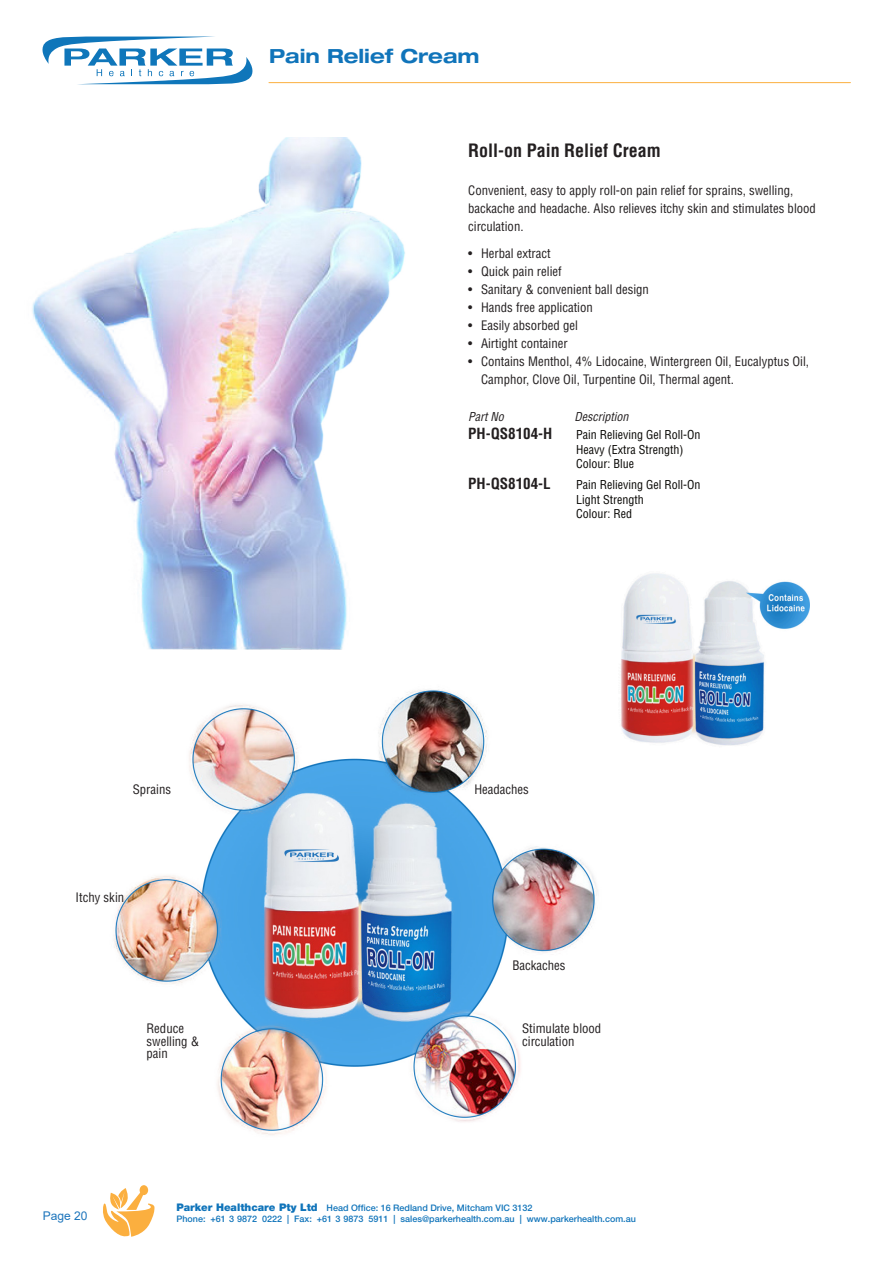
<style>
.page{position:relative;width:893px;height:1263px;background:#fff}
.page>*{position:absolute;margin:0;border:0;box-sizing:border-box;transform-origin:0 0}
.t1{font:700 expanded 19.5px "Helvetica Neue LT Std";color:#1074ba}
.t2{font:700 condensed 18px "Helvetica LT Std";color:#231f20}
.t3{font:700 condensed 15px "Helvetica LT Std";color:#231f20}
.t4{font:condensed 12.75px/18px "Helvetica LT Std";color:#231f20}
.t5{font:condensed 12px/14.4px "Helvetica LT Std";color:#080704}
.t6{font:italic condensed 12px "Helvetica LT Std";color:#231f20}
.t7{font:12px "Arial";color:#1d75bc}
.t8{font:500 9px/10.8px "Helvetica Neue LT Std";color:#1074ba}
.s1{font-weight:900;font-size:10.5px}
</style>
<div class="page">
<svg style="left:140px;top:1185px;width:8px;height:10px"></svg>
<svg style="left:103px;top:1188px;width:52px;height:49px"></svg>
<svg style="left:42px;top:36px;width:211px;height:49px"></svg>
<img style="left:32px;top:137px;width:373px;height:512px">
<img style="left:620px;top:573px;width:190px;height:173px">
<img style="left:114px;top:689px;width:483px;height:447px">
<hr style="left:269px;top:82px;width:581px;height:1px;background:#fbb03f">
<h1 class="t1" style="left:269px;top:49px;width:212px">Pain Relief Cream</h1>
<p class="t4" style="left:133px;top:782px;width:40px">Sprains</p>
<p class="t4" style="left:76px;top:890px;width:50px">Itchy skin</p>
<p class="t4" style="left:147px;top:1024px;width:54px;line-height:12.8px">Reduce swelling &amp; pain</p>
<h2 class="t2" style="left:468px;top:144px;width:194px">Roll-on Pain Relief Cream</h2>
<p class="t4" style="left:468px;top:183px;width:349px">Convenient, easy to apply roll-on pain relief for sprains, swelling, backache and headache. Also relieves itchy skin and stimulates blood circulation.</p>
<p class="t4" style="left:468px;top:246px;width:84px">• Herbal extract</p>
<p class="t4" style="left:468px;top:264px;width:95px">• Quick pain relief</p>
<p class="t4" style="left:468px;top:282px;width:182px">• Sanitary &amp; convenient ball design</p>
<p class="t4" style="left:468px;top:300px;width:126px">• Hands free application</p>
<p class="t4" style="left:468px;top:318px;width:111px">• Easily absorbed gel</p>
<p class="t4" style="left:468px;top:336px;width:101px">• Airtight container</p>
<p class="t4" style="left:481px;top:354px;width:330px;text-indent:-13px">• Contains Menthol, 4% Lidocaine, Wintergreen Oil, Eucalyptus Oil,<br>Camphor, Clove Oil, Turpentine Oil, Thermal agent.</p>
<p class="t6" style="left:468px;top:413px;width:37px">Part No</p>
<p class="t6" style="left:575px;top:413px;width:55px">Description</p>
<p class="t3" style="left:468px;top:429px;width:86px">PH-QS8104-H</p>
<p class="t5" style="left:576px;top:430px;width:126px">Pain Relieving Gel Roll-On<br>Heavy (Extra Strength)<br>Colour: Blue</p>
<p class="t3" style="left:468px;top:478px;width:84px">PH-QS8104-L</p>
<p class="t5" style="left:576px;top:479px;width:126px">Pain Relieving Gel Roll-On<br>Light Strength<br>Colour: Red</p>
<p class="t4" style="left:474px;top:782px;width:56px">Headaches</p>
<p class="t4" style="left:512px;top:958px;width:55px">Backaches</p>
<p class="t4" style="left:522px;top:1024px;width:81px;line-height:12.8px">Stimulate blood circulation</p>
<p class="t7" style="left:43px;top:1211px;width:46px">Page 20</p>
<p class="t8" style="left:176px;top:1203px;width:461px"><span class="s1">Parker Healthcare Pty Ltd</span> Head Office: 16 Redland Drive, Mitcham VIC 3132<br>Phone: +61 3 9872 0222 | Fax: +61 3 9873 5911 | sales@parkerhealth.com.au | www.parkerhealth.com.au</p>
</div>
